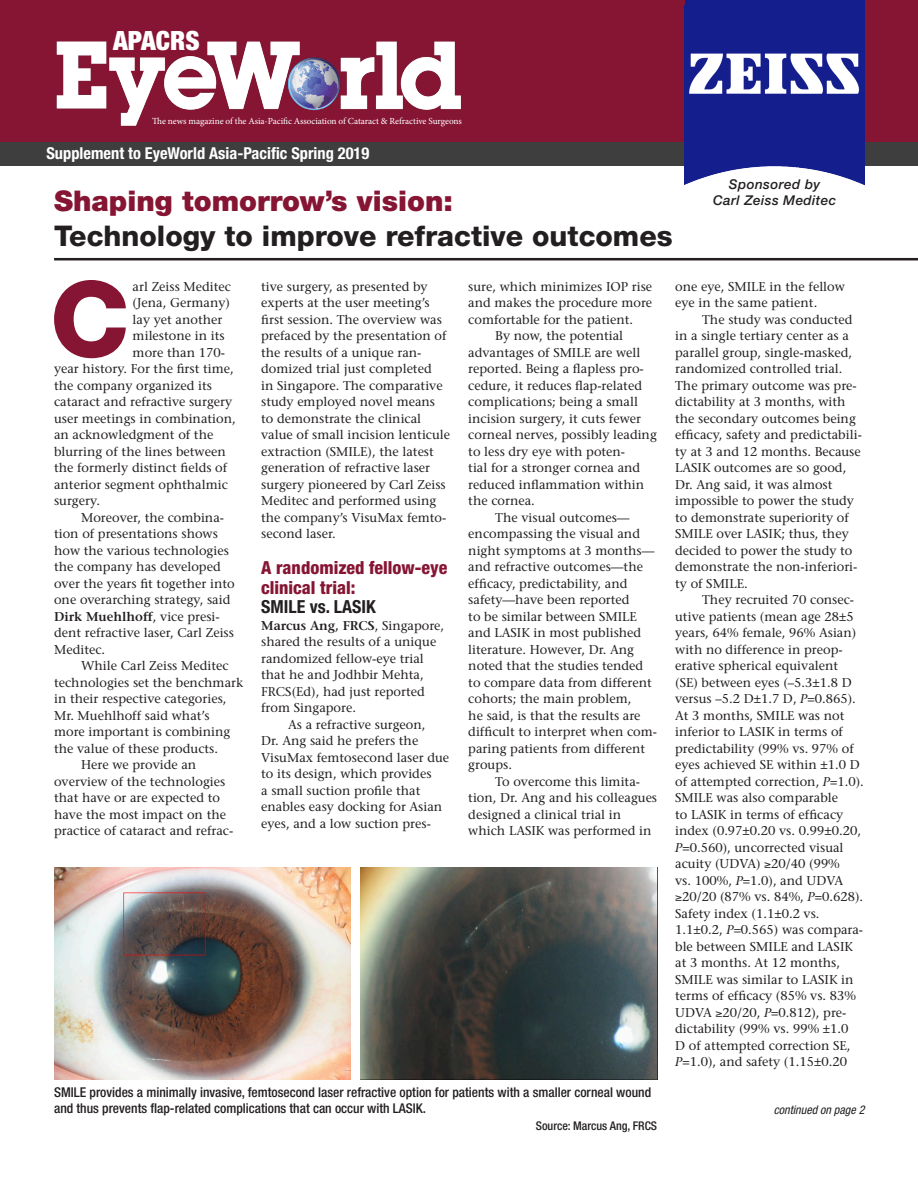
<style>
.page{position:relative;width:918px;height:1188px;background:#fff}
.page>*{position:absolute;margin:0;border:0;box-sizing:border-box;transform-origin:0 0}
.First_cap_paragraph{font:800 105.15px "Helvetica Neue LT Std";color:#861533}
.New_Headline{font:800 28.5px/34.2px "Helvetica Neue LT Std";color:#231f20}
.subheads{font:900 condensed 26.55px "Helvetica Neue LT Std";color:#fff}
.Subhead{font:800 condensed 18px/19.5px "Helvetica Neue LT Std";color:#861533}
.subheads-2{font:700 condensed 16.35px "Helvetica Neue LT Std";color:#fff}
.t1{font:500 condensed 13.5px/16.5px "Helvetica Neue LT Std";color:#231f20}
.t2{font:italic 500 13.5px/16.5px "Helvetica Neue LT Std";letter-spacing:.03em;color:#231f20;text-align:center}
.Main_text{font:12.75px/16.5px "Stone Serif";color:#231f20}
.First_cap_paragraph-2{font:12.75px "Stone Serif";color:#231f20}
.t3{font:500 condensed 12px "Helvetica Neue LT Std";color:#231f20}
.t4{font:italic condensed 12px "Helvetica Neue LT Std";color:#231f20}
.t5{font:9.3px "Minion Pro";letter-spacing:-.005em;color:#fff}
.s1{font-weight:900;color:#861533}
.s2{font-weight:600}
.s3{font-weight:700;color:#231f20}
.s4{font-style:italic}
</style>
<div class="page">
<div style="left:0;top:0;width:918px;height:154px;background:#861533"></div>
<img style="left:29px;top:41px;width:460px;height:102px">
<div style="left:0;top:143px;width:918px;height:23px;background:#3e3e3f"></div>
<hr style="left:54px;top:258px;width:864px;height:2px;background:#231f20">
<img style="left:685px;top:5px;width:179px;height:180px">
<div style="left:685px;top:0;width:179px;height:5px;background:#141e8c"></div>
<img style="left:54px;top:867px;width:296px;height:212px">
<img style="left:361px;top:867px;width:296px;height:212px">
<p class="subheads" style="left:113px;top:24px;width:88px">APACRS</p>
<p class="t5" style="left:152px;top:115px;width:311px">The news magazine of the Asia-Pacific Association of Cataract &amp; Refractive Surgeons</p>
<p class="subheads-2" style="left:46px;top:143px;width:324px">Supplement to EyeWorld Asia-Pacific Spring 2019</p>
<p class="New_Headline" style="left:54px;top:184px;width:620px"><span class="s1">Shaping tomorrow’s vision:<br></span>Technology to improve refractive outcomes</p>
<p class="t2" style="left:713px;top:176px;width:125px">Sponsored by<br>Carl Zeiss Meditec</p>
<p class="First_cap_paragraph" style="left:50px;top:257px;width:81px">C</p>
<p class="First_cap_paragraph-2" style="left:133px;top:279px;width:100px">arl Zeiss Meditec</p>
<p class="First_cap_paragraph-2" style="left:133px;top:295px;width:99px">(Jena, Germany)</p>
<p class="First_cap_paragraph-2" style="left:133px;top:312px;width:91px">lay yet another</p>
<p class="First_cap_paragraph-2" style="left:133px;top:328px;width:93px">milestone in its</p>
<p class="First_cap_paragraph-2" style="left:133px;top:345px;width:94px">more than 170-</p>
<p class="First_cap_paragraph-2" style="left:54px;top:361px;width:181px">year history. For the first time,</p>
<p class="First_cap_paragraph-2" style="left:54px;top:378px;width:159px">the company organized its</p>
<p class="First_cap_paragraph-2" style="left:54px;top:394px;width:180px">cataract and refractive surgery</p>
<p class="First_cap_paragraph-2" style="left:54px;top:411px;width:183px">user meetings in combination,</p>
<p class="First_cap_paragraph-2" style="left:54px;top:427px;width:161px">an acknowledgment of the</p>
<p class="First_cap_paragraph-2" style="left:54px;top:444px;width:173px">blurring of the lines between</p>
<p class="First_cap_paragraph-2" style="left:54px;top:460px;width:175px">the formerly distinct fields of</p>
<p class="First_cap_paragraph-2" style="left:54px;top:477px;width:175px">anterior segment ophthalmic</p>
<p class="First_cap_paragraph-2" style="left:54px;top:493px;width:47px">surgery.</p>
<p class="Main_text" style="left:54px;top:509px;width:182px;text-indent:27px">Moreover, the combina&shy;tion of presentations shows how the various technologies the company has developed over the years fit together into one overarching strategy, said<br><span class="s2">Dirk Muehlhoff</span>, vice presi&shy;dent refractive laser, Carl Zeiss<br>Meditec.</p>
<p class="Main_text" style="left:54px;top:658px;width:191px;text-indent:27px">While Carl Zeiss Meditec technologies set the benchmark in their respective categories,<br>Mr. Muehlhoff said what’s more important is combining the value of these products.</p>
<p class="Main_text" style="left:54px;top:757px;width:181px;text-indent:27px">Here we provide an overview of the technologies that have or are expected to have the most impact on the practice of cataract and refrac-</p>
<p class="Main_text" style="left:261px;top:278px;width:191px">tive surgery, as presented by experts at the user meeting’s first session. The overview was prefaced by the presentation of the results of a unique ran&shy;domized trial just completed<br>in Singapore. The comparative study employed novel means to demonstrate the clinical value of small incision lenticule extraction (SMILE), the latest generation of refractive laser surgery pioneered by Carl Zeiss<br>Meditec and performed using the company’s VisuMax femto&shy;second laser.</p>
<p class="Subhead" style="left:261px;top:558px;width:188px">A randomized fellow-eye clinical trial:<br><span class="s3">SMILE vs. LASIK</span></p>
<p class="Main_text" style="left:261px;top:617px;width:185px"><span class="s2">Marcus Ang, FRCS</span>, Singapore, shared the results of a unique randomized fellow-eye trial that he and Jodhbir Mehta,<br>FRCS(Ed), had just reported from Singapore.</p>
<p class="Main_text" style="left:261px;top:716px;width:189px;text-indent:27px">As a refractive surgeon,<br>Dr. Ang said he prefers the<br>VisuMax femtosecond laser due to its design, which provides<br>a small suction profile that enables easy docking for Asian eyes, and a low suction pres-</p>
<p class="Main_text" style="left:468px;top:278px;width:185px;text-align:justify">sure, which minimizes IOP rise and makes the procedure more comfortable for the patient.</p>
<p class="Main_text" style="left:468px;top:328px;width:190px;text-indent:27px">By now, the potential advantages of SMILE are well reported. Being a flapless pro&shy;cedure, it reduces flap-related complications; being a small incision surgery, it cuts fewer corneal nerves, possibly leading to less dry eye with poten-<br>tial for a stronger cornea and reduced inflammation within the cornea.</p>
<p class="Main_text" style="left:468px;top:509px;width:190px;text-indent:27px">The visual outcomes— encompassing the visual and night symptoms at 3 months— and refractive outcomes—the efficacy, predictability, and safety—have been reported<br>to be similar between SMILE and LASIK in most published literature. However, Dr. Ang noted that the studies tended to compare data from different cohorts; the main problem,<br>he said, is that the results are difficult to interpret when com&shy;paring patients from different groups.</p>
<p class="Main_text" style="left:468px;top:773px;width:190px;text-indent:27px">To overcome this limita&shy;tion, Dr. Ang and his colleagues designed a clinical trial in which LASIK was performed in</p>
<p class="t1" style="left:54px;top:1084px;width:599px">SMILE provides a minimally invasive, femtosecond laser refractive option for patients with a smaller corneal wound and thus prevents flap-related complications that can occur with LASIK.</p>
<p class="t3" style="left:536px;top:1119px;width:123px">Source: Marcus Ang, FRCS</p>
<p class="Main_text" style="left:675px;top:278px;width:171px">one eye, SMILE in the fellow eye in the same patient.</p>
<p class="Main_text" style="left:675px;top:311px;width:188px;text-indent:27px">The study was conducted in a single tertiary center as a parallel group, single-masked, randomized controlled trial.<br>The primary outcome was pre&shy;dictability at 3 months, with the secondary outcomes being efficacy, safety and predictabili&shy;ty at 3 and 12 months. Because<br>LASIK outcomes are so good,<br>Dr. Ang said, it was almost impossible to power the study to demonstrate superiority of<br>SMILE over LASIK; thus, they decided to power the study to demonstrate the non-inferiori&shy;ty of SMILE.</p>
<p class="Main_text" style="left:675px;top:592px;width:190px;text-indent:27px">They recruited 70 consec&shy;utive patients (mean age 28±5 years, 64% female, 96% Asian) with no difference in preop&shy;erative spherical equivalent (SE) between eyes (–5.3±1.8 D versus –5.2 D±1.7 D, <span class="s4">P</span>=0.865).<br>At 3 months, SMILE was not inferior to LASIK in terms of predictability (99% vs. 97% of eyes achieved SE within ±1.0 D of attempted correction, <span class="s4">P</span>=1.0).<br>SMILE was also comparable<br>to LASIK in terms of efficacy index (0.97±0.20 vs. 0.99±0.20,<br><span class="s4">P</span>=0.560), uncorrected visual acuity (UDVA) ≥20/40 (99%<br>vs. 100%, <span class="s4">P</span>=1.0), and UDVA ≥20/20 (87% vs. 84%, <span class="s4">P</span>=0.628).<br>Safety index (1.1±0.2 vs.<br>1.1±0.2, <span class="s4">P</span>=0.565) was compara&shy;ble between SMILE and LASIK at 3 months. At 12 months,<br>SMILE was similar to LASIK in terms of efficacy (85% vs. 83%<br>UDVA ≥20/20, <span class="s4">P</span>=0.812), pre&shy;dictability (99% vs. 99% ±1.0<br>D of attempted correction SE,<br><span class="s4">P</span>=1.0), and safety (1.15±0.20</p>
<p class="t4" style="left:774px;top:1103px;width:92px">continued on page 2</p>
</div>
